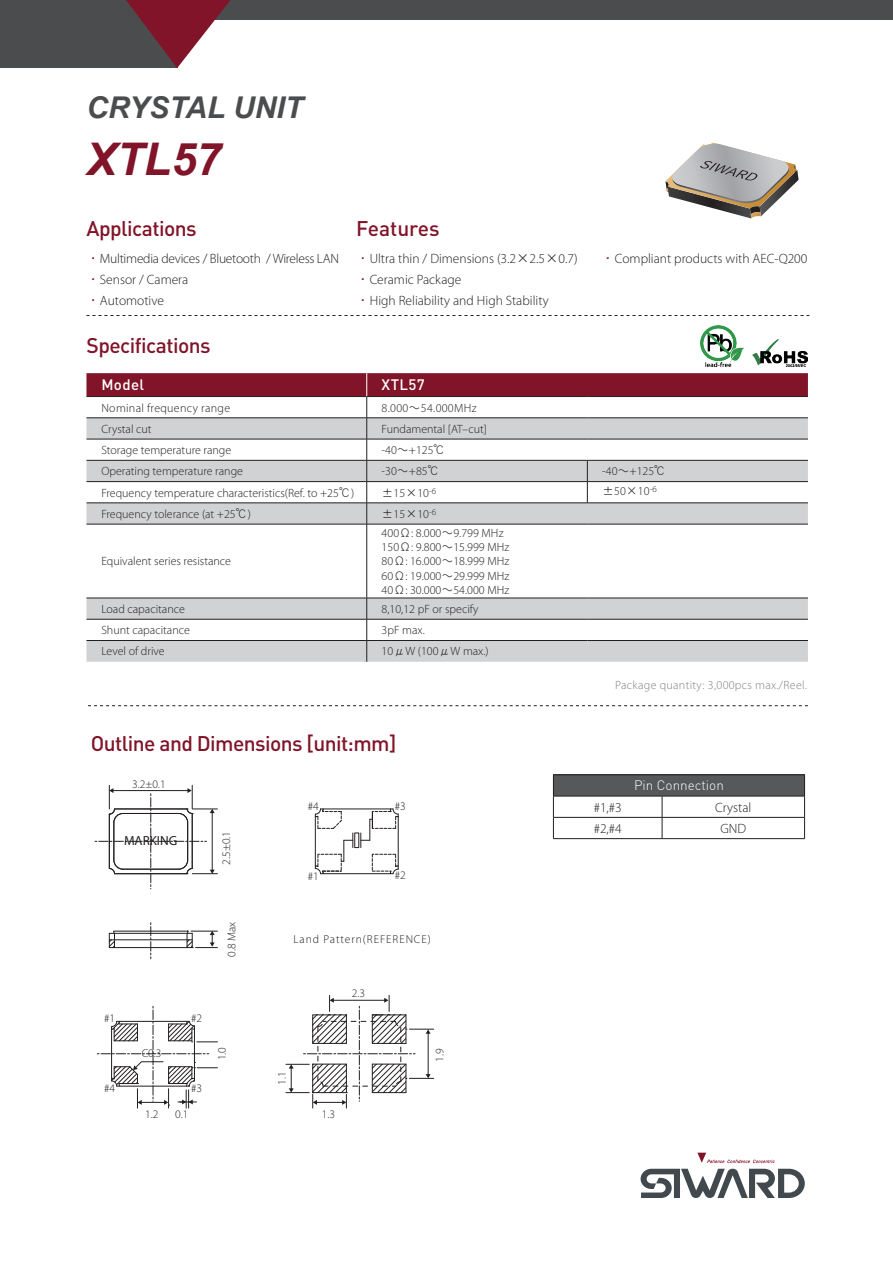
<style>
.page{position:relative;width:893px;height:1263px;background:#fff}
.page>*{position:absolute;margin:0;border:0;box-sizing:border-box;transform-origin:0 0}
.t1{font:italic 700 45px "Arial";color:#811428}
.t2{font:italic 700 30px "Arial";color:#4b4c4d}
.t3{font:500 21px "DIN Pro";letter-spacing:-.025em;color:#811428}
.t4{font:500 21px "DIN Pro";color:#811428}
.t5{font:500 15px "DIN Pro";letter-spacing:.025em;color:#fff}
.t6{font:300 13.5px "Myriad Pro";color:#231f20}
.t7{font:300 13.5px "Myriad Pro";letter-spacing:-.02em;color:#231f20}
.t8{font:300 13.5px "DIN Pro";color:#fff}
.t9{font:13.2px "Myriad Pro";color:#231f20}
.t10{font:300 12px "Myriad Pro";color:#231f20}
.t11{font:300 12px "Myriad Pro";letter-spacing:.025em;color:#231f20}
.t12{font:300 12px "Myriad Pro";letter-spacing:.025em;color:#808285}
.t13{font:300 11.55px "Myriad Pro";letter-spacing:.08em;color:#231f20}
.s1{font-family:"DF Li Hei Std W3";font-weight:400;color:#811428}
.s2{font-family:"DF Li Hei Std W3";font-weight:400}
</style>
<div class="page">
<div style="left:185px;top:0;width:708px;height:20px;background:#4b4c4d"></div>
<div style="left:0;top:0;width:177px;height:68px;background:#4b4c4d"></div>
<svg style="left:126px;top:0;width:104px;height:68px"></svg>
<svg style="left:641px;top:1169px;width:164px;height:29px"></svg>
<svg style="left:697px;top:1153px;width:78px;height:10px"></svg>
<svg style="left:86px;top:525px;width:722px;height:137px"></svg>
<hr style="left:86px;top:524px;width:281px;height:1px;background:#231f20">
<hr style="left:86px;top:598px;width:281px;height:1px;background:#231f20">
<hr style="left:86px;top:619px;width:281px;height:1px;background:#231f20">
<hr style="left:367px;top:524px;width:220px;height:1px;background:#231f20">
<hr style="left:366px;top:524px;width:1px;height:74px;background:#231f20">
<hr style="left:587px;top:524px;width:221px;height:1px;background:#231f20">
<hr style="left:367px;top:598px;width:220px;height:1px;background:#231f20">
<hr style="left:587px;top:598px;width:221px;height:1px;background:#231f20">
<hr style="left:367px;top:619px;width:220px;height:1px;background:#231f20">
<hr style="left:587px;top:619px;width:221px;height:1px;background:#231f20">
<svg style="left:86px;top:373px;width:722px;height:151px"></svg>
<hr style="left:367px;top:396px;width:220px;height:1px;background:#231f20">
<hr style="left:587px;top:396px;width:221px;height:1px;background:#231f20">
<hr style="left:86px;top:640px;width:281px;height:1px;background:#231f20">
<hr style="left:367px;top:640px;width:220px;height:1px;background:#231f20">
<svg style="left:366px;top:598px;width:1px;height:64px"></svg>
<hr style="left:587px;top:640px;width:221px;height:1px;background:#231f20">
<svg style="left:86px;top:315px;width:723px;height:1px"></svg>
<svg style="left:88px;top:705px;width:720px;height:1px"></svg>
<img style="left:701px;top:325px;width:42px;height:42px">
<img style="left:753px;top:340px;width:54px;height:27px">
<svg style="left:665px;top:142px;width:134px;height:76px"></svg>
<hr style="left:109px;top:933px;width:83px;height:1px;background:#231f20">
<hr style="left:114px;top:931px;width:74px;height:1px;background:#231f20">
<hr style="left:109px;top:939px;width:83px;height:1px;background:#231f20">
<hr style="left:109px;top:947px;width:83px;height:1px;background:#231f20">
<svg style="left:109px;top:931px;width:6px;height:17px"></svg>
<hr style="left:398px;top:814px;width:1px;height:55px;background:#231f20">
<hr style="left:320px;top:873px;width:73px;height:1px;background:#231f20">
<svg style="left:372px;top:854px;width:27px;height:20px"></svg>
<hr style="left:320px;top:809px;width:73px;height:1px;background:#231f20">
<svg style="left:361px;top:808px;width:38px;height:39px"></svg>
<svg style="left:315px;top:808px;width:39px;height:66px"></svg>
<svg style="left:95px;top:785px;width:122px;height:104px"></svg>
<svg style="left:151px;top:923px;width:1px;height:36px"></svg>
<svg style="left:286px;top:995px;width:148px;height:113px"></svg>
<svg style="left:186px;top:931px;width:31px;height:17px"></svg>
<svg style="left:97px;top:1006px;width:120px;height:102px"></svg>
<div style="left:114px;top:813px;width:74px;height:56px;border:1px solid #231f20;border-radius:9px"></div>
<div style="left:109px;top:809px;width:83px;height:65px;border:1px solid #231f20;border-radius:5px"></div>
<div style="left:553px;top:775px;width:251px;height:21px;background:#57585a"></div>
<hr style="left:553px;top:774px;width:109px;height:1px;background:#231f20">
<hr style="left:662px;top:774px;width:143px;height:1px;background:#231f20">
<hr style="left:553px;top:796px;width:109px;height:1px;background:#231f20">
<hr style="left:662px;top:796px;width:143px;height:1px;background:#231f20">
<hr style="left:553px;top:817px;width:109px;height:1px;background:#231f20">
<svg style="left:553px;top:775px;width:1px;height:63px"></svg>
<hr style="left:662px;top:817px;width:143px;height:1px;background:#231f20">
<svg style="left:662px;top:796px;width:1px;height:42px"></svg>
<svg style="left:804px;top:775px;width:1px;height:63px"></svg>
<hr style="left:553px;top:838px;width:109px;height:1px;background:#231f20">
<hr style="left:662px;top:838px;width:143px;height:1px;background:#231f20">
<p class="t2" style="left:86px;top:88px;width:218px">CRYSTAL UNIT</p>
<p class="t1" style="left:86px;top:129px;width:137px">XTL57</p>
<p class="t3" style="left:86px;top:215px;width:112px">Applications</p>
<p class="t7" style="left:86px;top:250px;width:254px"><span class="s1">‧</span>Multimedia devices / Bluetooth / Wireless LAN</p>
<p class="t6" style="left:86px;top:271px;width:103px"><span class="s1">‧</span>Sensor / Camera</p>
<p class="t6" style="left:86px;top:292px;width:79px"><span class="s1">‧</span>Automotive</p>
<p class="t3" style="left:86px;top:331px;width:126px">Specifications</p>
<p class="t4" style="left:356px;top:215px;width:85px">Features</p>
<p class="t6" style="left:356px;top:250px;width:223px"><span class="s1">‧</span>Ultra thin / Dimensions (3.2<span class="s2">×</span>2.5<span class="s2">×</span>0.7)</p>
<p class="t6" style="left:356px;top:271px;width:107px"><span class="s1">‧</span>Ceramic Package</p>
<p class="t6" style="left:356px;top:292px;width:194px"><span class="s1">‧</span>High Reliability and High Stability</p>
<p class="t6" style="left:601px;top:250px;width:208px"><span class="s1">‧</span>Compliant products with AEC-Q200</p>
<p class="t5" style="left:101px;top:375px;width:44px">Model</p>
<p class="t5" style="left:382px;top:375px;width:45px">XTL57</p>
<p class="t11" style="left:101px;top:400px;width:130px">Nominal frequency range</p>
<p class="t11" style="left:382px;top:400px;width:97px">8.000<span class="s2">∼</span>54.000MHz</p>
<p class="t10" style="left:101px;top:421px;width:52px">Crystal cut</p>
<p class="t10" style="left:382px;top:421px;width:107px">Fundamental [AT–cut]</p>
<p class="t10" style="left:101px;top:443px;width:131px">Storage temperature range</p>
<p class="t10" style="left:382px;top:443px;width:66px">-40<span class="s2">∼</span>+125<span class="s2">℃</span></p>
<p class="t10" style="left:101px;top:464px;width:143px">Operating temperature range</p>
<p class="t10" style="left:382px;top:464px;width:60px">-30<span class="s2">∼</span>+85<span class="s2">℃</span></p>
<p class="t10" style="left:602px;top:464px;width:66px">-40<span class="s2">∼</span>+125<span class="s2">℃</span></p>
<p class="t10" style="left:101px;top:485px;width:254px">Frequency temperature characteristics(Ref. to +25<span class="s2">℃</span>)</p>
<p class="t10" style="left:382px;top:485px;width:56px"><span class="s2">±</span>15<span class="s2">×</span>10<sup>-6</sup></p>
<p class="t10" style="left:602px;top:484px;width:56px"><span class="s2">±</span>50<span class="s2">×</span>10<sup>-6</sup></p>
<p class="t10" style="left:101px;top:507px;width:151px">Frequency tolerance (at +25<span class="s2">℃</span>)</p>
<p class="t10" style="left:382px;top:507px;width:56px"><span class="s2">±</span>15<span class="s2">×</span>10<sup>-6</sup></p>
<p class="t10" style="left:101px;top:554px;width:131px">Equivalent series resistance</p>
<p class="t10" style="left:382px;top:525px;width:123px">400<span class="s2">Ω</span>: 8.000<span class="s2">∼</span>9.799 MHz</p>
<p class="t10" style="left:382px;top:540px;width:129px">150<span class="s2">Ω</span>: 9.800<span class="s2">∼</span>15.999 MHz</p>
<p class="t10" style="left:382px;top:554px;width:129px">80<span class="s2">Ω</span>: 16.000<span class="s2">∼</span>18.999 MHz</p>
<p class="t10" style="left:382px;top:568px;width:129px">60<span class="s2">Ω</span>: 19.000<span class="s2">∼</span>29.999 MHz</p>
<p class="t10" style="left:382px;top:583px;width:129px">40<span class="s2">Ω</span>: 30.000<span class="s2">∼</span>54.000 MHz</p>
<p class="t10" style="left:101px;top:602px;width:85px">Load capacitance</p>
<p class="t10" style="left:382px;top:602px;width:98px">8,10,12 pF or specify</p>
<p class="t10" style="left:101px;top:623px;width:90px">Shunt capacitance</p>
<p class="t10" style="left:382px;top:623px;width:45px">3pF max.</p>
<p class="t10" style="left:101px;top:644px;width:65px">Level of drive</p>
<p class="t10" style="left:382px;top:644px;width:109px">10<span class="s2">μ</span>W (100<span class="s2">μ</span>W max.)</p>
<p class="t3" style="left:91px;top:729px;width:307px">Outline and Dimensions [unit:mm]</p>
<p class="t13" style="left:132px;top:777px;width:35px">3.2±0.1</p>
<p class="t9" style="left:124px;top:832px;width:55px">MARKING</p>
<p class="t13" style="left:219px;top:865px;width:35px;rotate:-90deg">2.5±0.1</p>
<p class="t13" style="left:225px;top:957px;width:37px;rotate:-90deg">0.8 Max</p>
<p class="t13" style="left:104px;top:1011px;width:13px">#1</p>
<p class="t13" style="left:191px;top:1011px;width:13px">#2</p>
<p class="t13" style="left:104px;top:1081px;width:13px">#4</p>
<p class="t13" style="left:142px;top:1046px;width:21px">C0.3</p>
<p class="t13" style="left:145px;top:1108px;width:15px">1.2</p>
<p class="t13" style="left:191px;top:1081px;width:13px">#3</p>
<p class="t13" style="left:175px;top:1108px;width:15px">0.1</p>
<p class="t13" style="left:215px;top:1060px;width:15px;rotate:-90deg">1.0</p>
<p class="t13" style="left:308px;top:799px;width:13px">#4</p>
<p class="t13" style="left:395px;top:799px;width:13px">#3</p>
<p class="t13" style="left:308px;top:869px;width:13px">#1</p>
<p class="t13" style="left:395px;top:868px;width:13px">#2</p>
<p class="t13" style="left:293px;top:932px;width:139px">Land Pattern(REFERENCE)</p>
<p class="t13" style="left:352px;top:986px;width:15px">2.3</p>
<p class="t13" style="left:275px;top:1085px;width:15px;rotate:-90deg">1.1</p>
<p class="t13" style="left:322px;top:1108px;width:15px">1.3</p>
<p class="t13" style="left:433px;top:1061px;width:15px;rotate:-90deg">1.9</p>
<p class="t12" style="left:615px;top:678px;width:193px">Package quantity: 3,000pcs max./Reel.</p>
<p class="t8" style="left:634px;top:776px;width:91px">Pin Connection</p>
<p class="t6" style="left:594px;top:799px;width:30px">#1,#3</p>
<p class="t6" style="left:715px;top:799px;width:38px">Crystal</p>
<p class="t6" style="left:594px;top:820px;width:30px">#2,#4</p>
<p class="t6" style="left:720px;top:820px;width:27px">GND</p>
</div>
